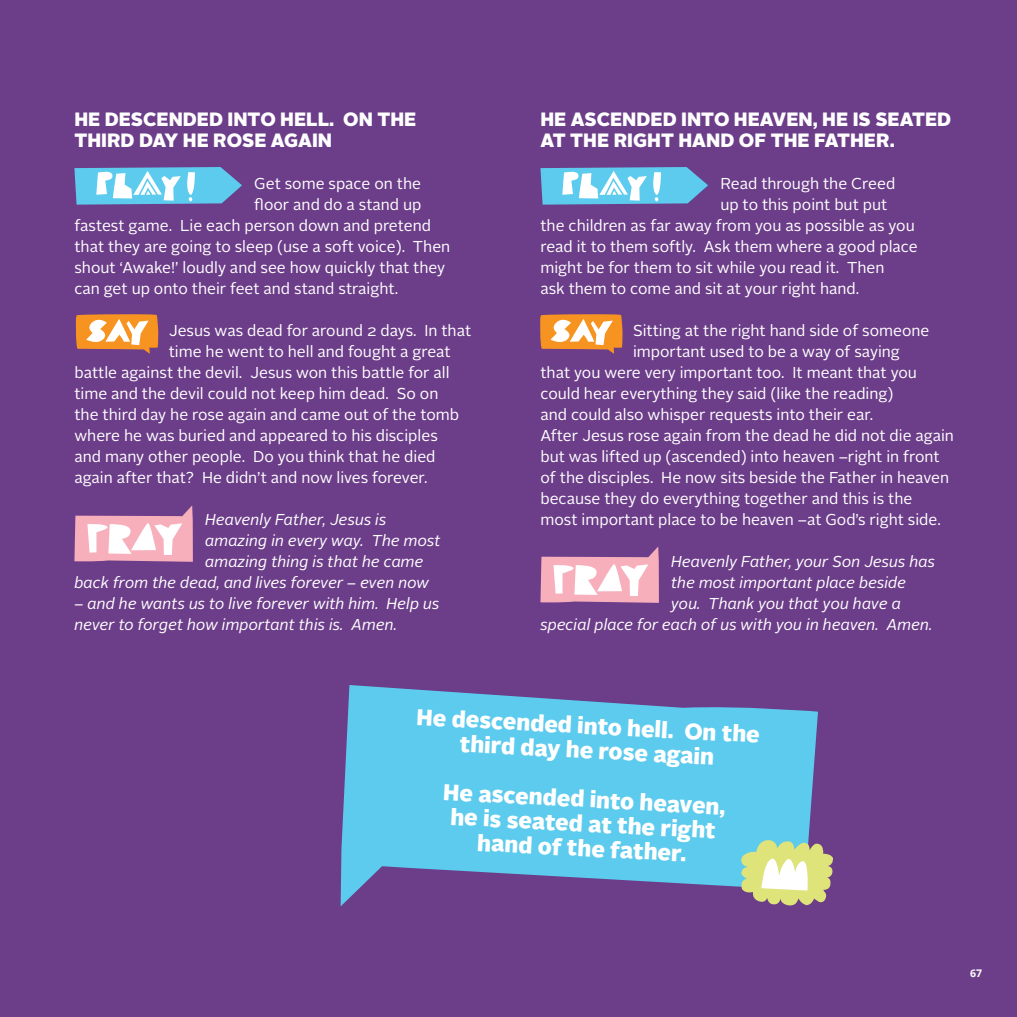
<style>
.page{position:relative;width:1017px;height:1017px;background:#6c3d89}
.page>*{position:absolute;margin:0;border:0;box-sizing:border-box;transform-origin:0 0}
.t1{font:900 22.75px/24.5px "Alright Sans";color:#fff;text-align:center}
.t2{font:900 19.25px/21px "Alright Sans";color:#fff}
.t3{font:15.75px/21px "Alright Sans";color:#fff}
.t4{font:italic 15.75px/21px "Alright Sans";color:#fff}
.t5{font:700 10.5px "Open Sans";color:#fff}
</style>
<div class="page">
<svg style="left:74px;top:167px;width:168px;height:38px;background:#7dc5e5"></svg>
<svg style="left:75px;top:314px;width:83px;height:40px;background:#e4a064"></svg>
<svg style="left:74px;top:505px;width:119px;height:57px"></svg>
<svg style="left:540px;top:167px;width:168px;height:38px;background:#7dc5e5"></svg>
<svg style="left:540px;top:314px;width:83px;height:40px;background:#e4a064"></svg>
<svg style="left:540px;top:546px;width:119px;height:57px"></svg>
<svg style="left:341px;top:685px;width:477px;height:221px;fill:#5ccbed"></svg>
<svg style="left:741px;top:840px;width:92px;height:66px;background:#cace9d"></svg>
<p class="t2" style="left:74px;top:109px;width:343px">HE DESCENDED INTO HELL. ON THE<br>THIRD DAY HE ROSE AGAIN</p>
<p class="t3" style="left:254px;top:173px;width:168px">Get some space on the</p>
<p class="t3" style="left:254px;top:194px;width:169px">floor and do a stand up</p>
<p class="t3" style="left:74px;top:215px;width:358px">fastest game. Lie each person down and pretend</p>
<p class="t3" style="left:74px;top:236px;width:377px">that they are going to sleep (use a soft voice). Then</p>
<p class="t3" style="left:74px;top:257px;width:372px">shout ‘Awake!’ loudly and see how quickly that they</p>
<p class="t3" style="left:74px;top:278px;width:325px">can get up onto their feet and stand straight.</p>
<p class="t3" style="left:169px;top:320px;width:304px">Jesus was dead for around 2 days. In that</p>
<p class="t3" style="left:169px;top:341px;width:284px">time he went to hell and fought a great</p>
<p class="t3" style="left:74px;top:362px;width:377px">battle against the devil. Jesus won this battle for all</p>
<p class="t3" style="left:74px;top:383px;width:366px">time and the devil could not keep him dead. So on</p>
<p class="t3" style="left:74px;top:404px;width:386px">the third day he rose again and came out of the tomb</p>
<p class="t3" style="left:74px;top:425px;width:365px">where he was buried and appeared to his disciples</p>
<p class="t3" style="left:74px;top:446px;width:363px">and many other people. Do you think that he died</p>
<p class="t3" style="left:74px;top:467px;width:355px">again after that? He didn’t and now lives forever.</p>
<p class="t4" style="left:205px;top:509px;width:183px">Heavenly Father, Jesus is</p>
<p class="t4" style="left:205px;top:530px;width:237px">amazing in every way. The most</p>
<p class="t4" style="left:205px;top:551px;width:220px">amazing thing is that he came</p>
<p class="t4" style="left:74px;top:572px;width:356px">back from the dead, and lives forever – even now</p>
<p class="t4" style="left:74px;top:593px;width:367px">– and he wants us to live forever with him. Help us never to forget how important this is. Amen.</p>
<p class="t2" style="left:540px;top:109px;width:412px">HE ASCENDED INTO HEAVEN, HE IS SEATED<br>AT THE RIGHT HAND OF THE FATHER.</p>
<p class="t3" style="left:720px;top:173px;width:176px">Read through the Creed</p>
<p class="t3" style="left:720px;top:194px;width:168px">up to this point but put</p>
<p class="t3" style="left:540px;top:215px;width:376px">the children as far away from you as possible as you</p>
<p class="t3" style="left:540px;top:236px;width:379px">read it to them softly. Ask them where a good place</p>
<p class="t3" style="left:540px;top:257px;width:346px">might be for them to sit while you read it. Then</p>
<p class="t3" style="left:540px;top:278px;width:320px">ask them to come and sit at your right hand.</p>
<p class="t3" style="left:633px;top:320px;width:298px">Sitting at the right hand side of someone</p>
<p class="t3" style="left:633px;top:341px;width:268px">important used to be a way of saying</p>
<p class="t3" style="left:540px;top:362px;width:378px">that you were very important too. It meant that you</p>
<p class="t3" style="left:540px;top:383px;width:355px">could hear everything they said (like the reading)</p>
<p class="t3" style="left:540px;top:404px;width:334px">and could also whisper requests into their ear.</p>
<p class="t3" style="left:540px;top:425px;width:415px">After Jesus rose again from the dead he did not die again but was lifted up (ascended) into heaven –right in front of the disciples. He now sits beside the Father in heaven because they do everything together and this is the<br>most important place to be heaven –at God’s right side.</p>
<p class="t4" style="left:671px;top:551px;width:266px">Heavenly Father, your Son Jesus has</p>
<p class="t4" style="left:671px;top:572px;width:237px">the most important place beside</p>
<p class="t4" style="left:671px;top:593px;width:231px">you. Thank you that you have a</p>
<p class="t4" style="left:540px;top:614px;width:394px">special place for each of us with you in heaven. Amen.</p>
<p class="t1" style="left:417px;top:705px;width:345px;rotate:3deg">He descended into hell. On the third day he rose again</p>
<p class="t1" style="left:444px;top:780px;width:284px;rotate:3deg">He ascended into heaven, he is seated at the right hand of the father.</p>
<p class="t5" style="left:970px;top:965px;width:13px">67</p>
</div>
